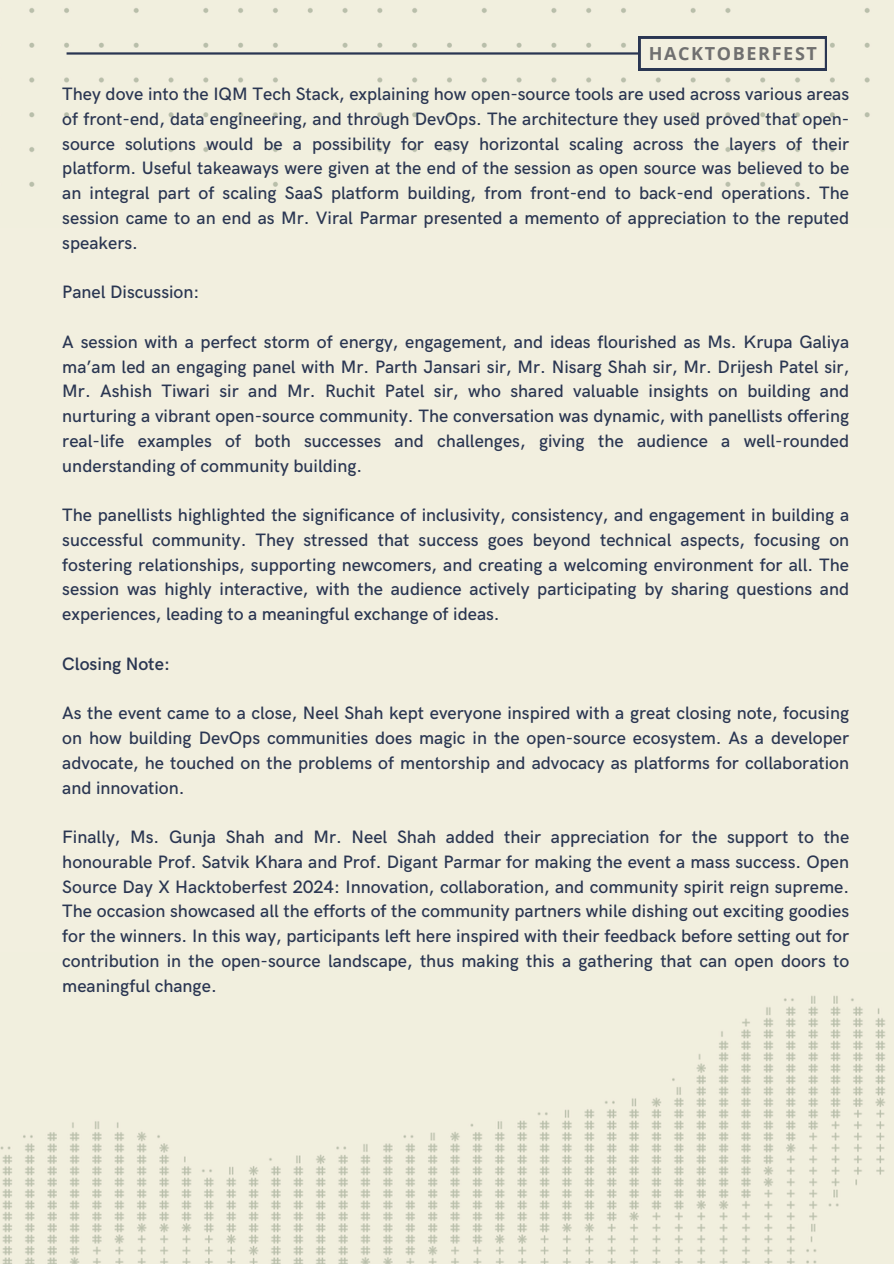
<style>
.page{position:relative;width:894px;height:1264px;background:#fff}
.page>*{position:absolute;margin:0;border:0;box-sizing:border-box;transform-origin:0 0}
.t1{font:500 18px/24.8px "HK Grotesk";color:#2a3652;text-align:justify}
.t2{font:700 18px "Open Sans";letter-spacing:.09em;color:#707070}
.t3{font:600 18px "HK Grotesk";color:#2a3652}
</style>
<div class="page">
<div style="left:0;top:0;width:893px;height:1263px;background:#f2efdf"></div>
<img style="left:0;top:996px;width:885px;height:267px">
<img style="left:29px;top:8px;width:841px;height:179px">
<hr style="left:67px;top:52px;width:574px;height:3px;background:#2a3652">
<svg style="left:638px;top:37px;width:188px;height:33px"></svg>
<p class="t2" style="left:648px;top:40px;width:170px">HACKTOBERFEST</p>
<h1 class="t1" style="left:62px;top:82px;width:788px">They dove into the IQM Tech Stack, explaining how open-source tools are used across various areas of front-end, data engineering, and through DevOps. The architecture they used proved that open&shy;source solutions would be a possibility for easy horizontal scaling across the layers of their platform. Useful takeaways were given at the end of the session as open source was believed to be an integral part of scaling SaaS platform building, from front-end to back-end operations. The session came to an end as Mr. Viral Parmar presented a memento of appreciation to the reputed speakers.</h1>
<p class="t1" style="left:62px;top:280px;width:138px">Panel Discussion:</p>
<p class="t1" style="left:62px;top:330px;width:788px">A session with a perfect storm of energy, engagement, and ideas flourished as Ms. Krupa Galiya ma’am led an engaging panel with Mr. Parth Jansari sir, Mr. Nisarg Shah sir, Mr. Drijesh Patel sir, Mr. Ashish Tiwari sir and Mr. Ruchit Patel sir, who shared valuable insights on building and nurturing a vibrant open-source community. The conversation was dynamic, with panellists offering real-life examples of both successes and challenges, giving the audience a well-rounded understanding of community building.</p>
<p class="t1" style="left:62px;top:503px;width:788px">The panellists highlighted the significance of inclusivity, consistency, and engagement in building a successful community. They stressed that success goes beyond technical aspects, focusing on fostering relationships, supporting newcomers, and creating a welcoming environment for all. The session was highly interactive, with the audience actively participating by sharing questions and experiences, leading to a meaningful exchange of ideas.</p>
<p class="t3" style="left:62px;top:653px;width:109px">Closing Note:</p>
<p class="t1" style="left:62px;top:701px;width:788px">As the event came to a close, Neel Shah kept everyone inspired with a great closing note, focusing on how building DevOps communities does magic in the open-source ecosystem. As a developer advocate, he touched on the problems of mentorship and advocacy as platforms for collaboration and innovation.</p>
<p class="t1" style="left:62px;top:825px;width:788px">Finally, Ms. Gunja Shah and Mr. Neel Shah added their appreciation for the support to the honourable Prof. Satvik Khara and Prof. Digant Parmar for making the event a mass success. Open Source Day X Hacktoberfest 2024: Innovation, collaboration, and community spirit reign supreme.<br>The occasion showcased all the efforts of the community partners while dishing out exciting goodies for the winners. In this way, participants left here inspired with their feedback before setting out for contribution in the open-source landscape, thus making this a gathering that can open doors to meaningful change.</p>
</div>
